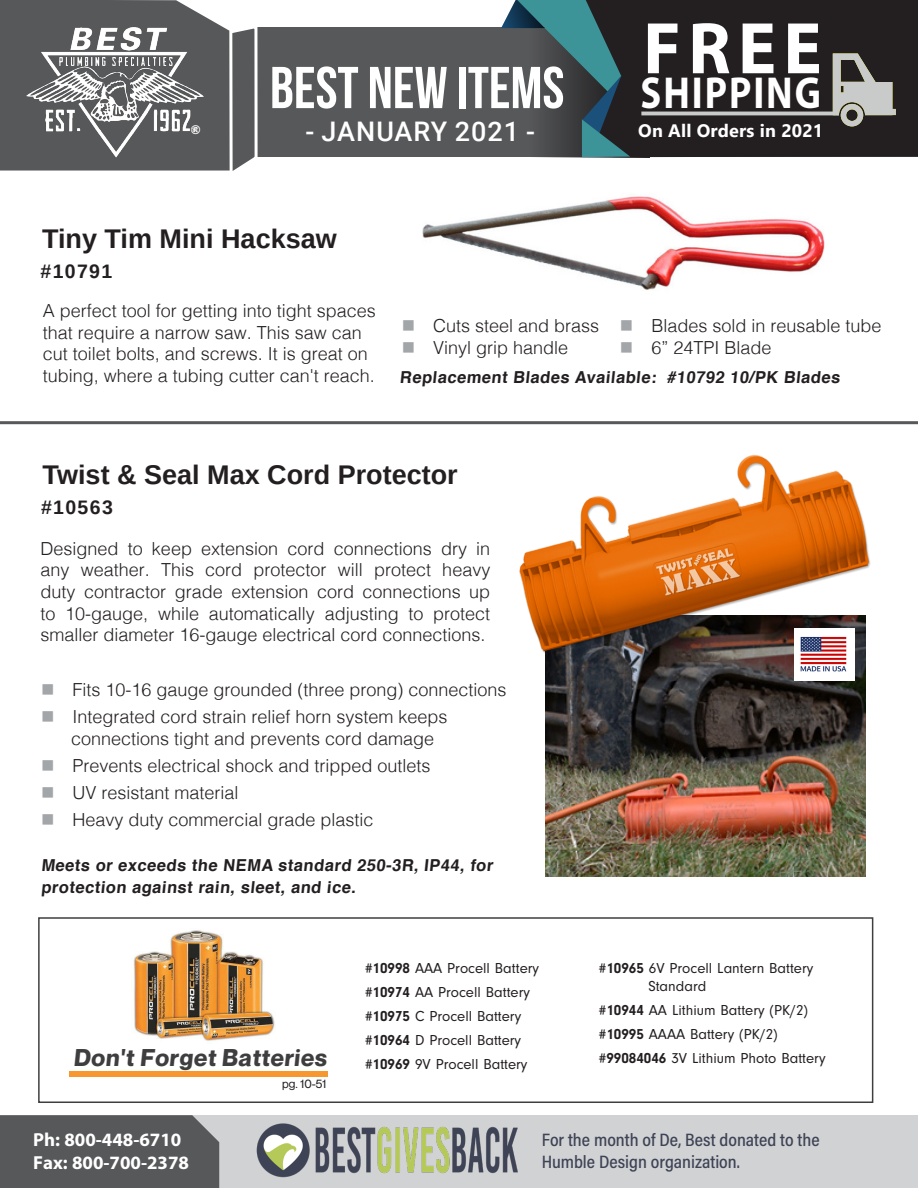
<style>
.page{position:relative;width:918px;height:1188px;background:#fff}
.page>*{position:absolute;margin:0;border:0;box-sizing:border-box;transform-origin:0 0}
.t1{font:700 73.8px "Myriad Pro";color:#fff}
.t2{font:58.95px "Bebas Neue";color:#fff}
.t3{font:700 45px "Myriad Pro";letter-spacing:.05em;color:#fff;scale:.86 1}
.t4{font:700 27px "Arimo";color:#231f20}
.t5{font:500 27px "Roboto";letter-spacing:.035em;color:#fff}
.t6{font:700 23.7px "Neue Montreal";color:#3e3e3f}
.t7{font:700 19.5px "Arimo";letter-spacing:.07em;color:#231f20}
.t8{font:700 18.9px "Myriad Pro";color:#fff}
.t9{font:300 18px/21.6px "Helvetica";color:#231f20}
.t10{font:18px/21.6px "Acumin Variable Concept";color:#3e4355}
.t11{font:700 18px "Segoe UI";letter-spacing:.01em;color:#fff}
.t12{font:700 16.5px/22.5px "Helvetica";color:#231f20}
.t13{font:15px "Neuzeit Gro";color:#231f20}
.t14{font:700 15px "Segoe UI";color:#fff}
.t15{font:12px "Neue Montreal";color:#231f20}
.s1{color:#a2a6a9}
.s2{font-weight:700}
</style>
<div class="page">
<div style="left:256px;top:28px;width:661px;height:129px;background:#57585a"></div>
<div style="left:0;top:1115px;width:918px;height:73px;background:#d1d2d4"></div>
<div style="left:0;top:1115px;width:219px;height:73px;background:#57585a"></div>
<div style="left:630px;top:0;width:288px;height:157px;background:#231f20"></div>
<svg style="left:0;top:0;width:227px;height:171px;background:#646567"></svg>
<svg style="left:227px;top:27px;width:32px;height:144px"></svg>
<img style="left:5px;top:23px;width:199px;height:142px">
<svg style="left:833px;top:53px;width:63px;height:73px;background:#81807d"></svg>
<hr style="left:641px;top:112px;width:198px;height:3px;background:#c9cbca">
<svg style="left:501px;top:0;width:129px;height:157px"></svg>
<img style="left:256px;top:1123px;width:262px;height:54px">
<hr style="left:0;top:421px;width:918px;height:3px;background:#57585a">
<img style="left:422px;top:194px;width:403px;height:96px">
<img style="left:545px;top:671px;width:320px;height:206px">
<img style="left:519px;top:455px;width:352px;height:216px">
<img style="left:794px;top:629px;width:61px;height:52px">
<div style="left:38px;top:917px;width:835px;height:186px;border:2px solid #3e3e3f"></div>
<img style="left:133px;top:930px;width:143px;height:112px">
<div style="left:69px;top:1071px;width:258px;height:6px;background:#f6982f"></div>
<p class="t14" style="left:189px;top:117px;width:15px">®</p>
<p class="t1" style="left:643px;top:0;width:180px">FREE</p>
<p class="t3" style="left:641px;top:63px;width:211px">SHIPPING</p>
<p class="t2" style="left:270px;top:55px;width:296px">BEST NEW ITEMS</p>
<p class="t5" style="left:306px;top:112px;width:231px">- JANUARY 2021 -</p>
<p class="t11" style="left:638px;top:114px;width:187px">On All Orders in 2021</p>
<p class="t4" style="left:42px;top:220px;width:296px">Tiny Tim Mini Hacksaw</p>
<p class="t7" style="left:40px;top:258px;width:73px">#10791</p>
<p class="t9" style="left:43px;top:298px;width:335px">A perfect tool for getting into tight spaces that require a narrow saw. This saw can cut toilet bolts, and screws. It is great on tubing, where a tubing cutter can't reach.</p>
<p class="t9" style="left:402px;top:313px;width:199px"><span class="s1">■</span> Cuts steel and brass</p>
<p class="t9" style="left:402px;top:336px;width:168px"><span class="s1">■</span> Vinyl grip handle</p>
<p class="t9" style="left:620px;top:313px;width:263px"><span class="s1">■</span> Blades sold in reusable tube</p>
<p class="t9" style="left:620px;top:336px;width:153px"><span class="s1">■</span> 6” 24TPI Blade</p>
<p class="t12" style="left:400px;top:366px;width:445px">Replacement Blades Available: #10792 10/PK Blades</p>
<p class="t4" style="left:43px;top:456px;width:417px">Twist &amp; Seal Max Cord Protector</p>
<p class="t7" style="left:41px;top:494px;width:73px">#10563</p>
<p class="t9" style="left:40px;top:536px;width:451px;text-align:justify">Designed to keep extension cord connections dry in any weather. This cord protector will protect heavy duty contractor grade extension cord connections up to 10-gauge, while automatically adjusting to protect smaller diameter 16-gauge electrical cord connections.</p>
<p class="t9" style="left:41px;top:678px;width:467px"><span class="s1">■</span> Fits 10-16 gauge grounded (three prong) connections</p>
<p class="t9" style="left:41px;top:705px;width:408px"><span class="s1">■</span> Integrated cord strain relief horn system keeps</p>
<p class="t9" style="left:71px;top:726px;width:365px">connections tight and prevents cord damage</p>
<p class="t9" style="left:41px;top:753px;width:391px"><span class="s1">■</span> Prevents electrical shock and tripped outlets</p>
<p class="t9" style="left:41px;top:780px;width:199px"><span class="s1">■</span> UV resistant material</p>
<p class="t9" style="left:41px;top:807px;width:334px"><span class="s1">■</span> Heavy duty commercial grade plastic</p>
<p class="t12" style="left:41px;top:854px;width:456px">Meets or exceeds the NEMA standard 250-3R, IP44, for protection against rain, sleet, and ice.</p>
<p class="t6" style="left:74px;top:1043px;width:257px">Don't Forget Batteries</p>
<p class="t15" style="left:282px;top:1077px;width:46px">pg. 10-51</p>
<p class="t13" style="left:365px;top:960px;width:176px"><span class="s2">#10998</span> AAA Procell Battery</p>
<p class="t13" style="left:365px;top:984px;width:166px"><span class="s2">#10974</span> AA Procell Battery</p>
<p class="t13" style="left:365px;top:1008px;width:158px"><span class="s2">#10975</span> C Procell Battery</p>
<p class="t13" style="left:365px;top:1032px;width:158px"><span class="s2">#10964</span> D Procell Battery</p>
<p class="t13" style="left:365px;top:1056px;width:164px"><span class="s2">#10969</span> 9V Procell Battery</p>
<p class="t13" style="left:599px;top:960px;width:216px"><span class="s2">#10965</span> 6V Procell Lantern Battery</p>
<p class="t13" style="left:648px;top:978px;width:60px">Standard</p>
<p class="t13" style="left:599px;top:1002px;width:211px"><span class="s2">#10944</span> AA Lithium Battery (PK/2)</p>
<p class="t13" style="left:599px;top:1026px;width:180px"><span class="s2">#10995</span> AAAA Battery (PK/2)</p>
<p class="t13" style="left:599px;top:1050px;width:228px"><span class="s2">#99084046</span> 3V Lithium Photo Battery</p>
<p class="t8" style="left:33px;top:1128px;width:150px">Ph: 800-448-6710</p>
<p class="t8" style="left:33px;top:1151px;width:157px">Fax: 800-700-2378</p>
<p class="t10" style="left:542px;top:1128px;width:279px">For the month of De, Best donated to the<br>Humble Design organization.</p>
</div>
